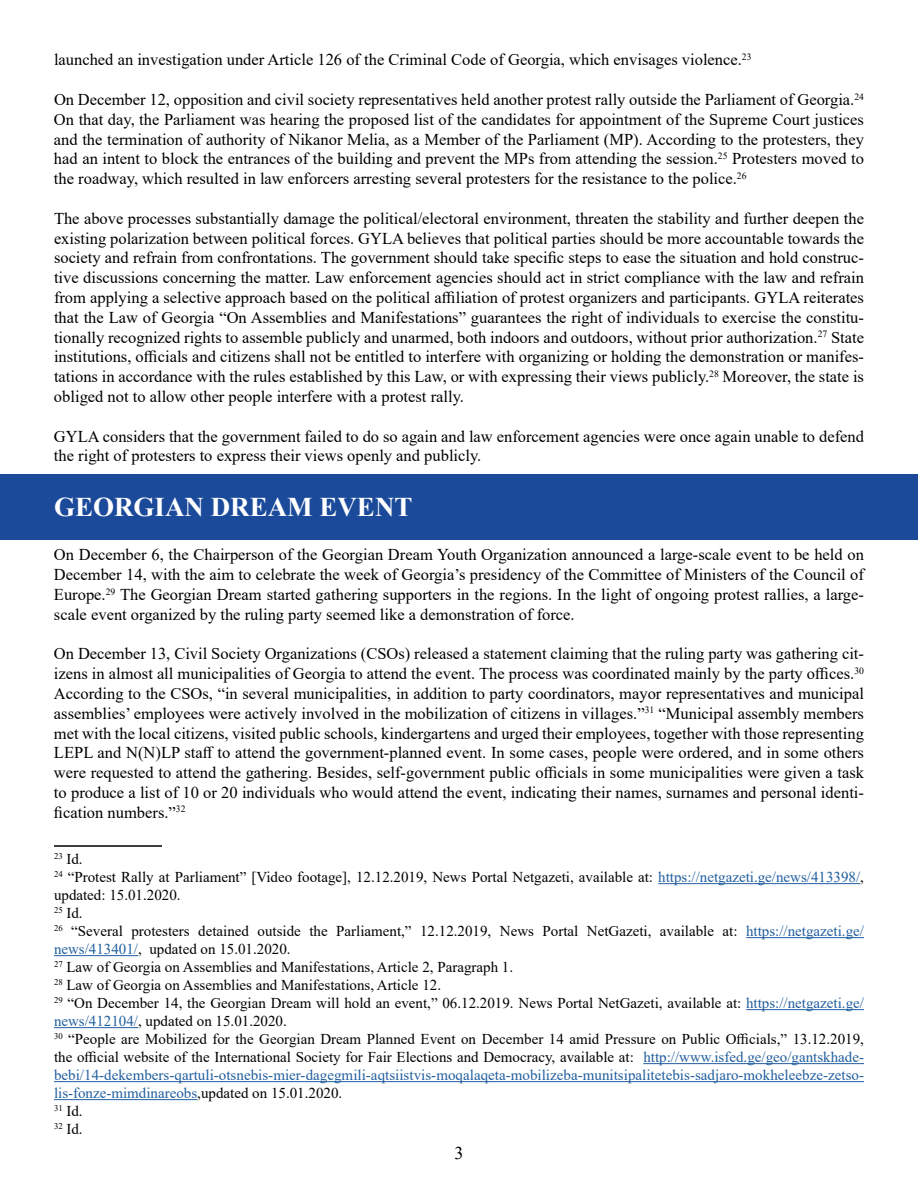
<style>
.page{position:relative;width:918px;height:1188px;background:#fff}
.page>*{position:absolute;margin:0;border:0;box-sizing:border-box;transform-origin:0 0}
.t1{font:700 27px "Times New Roman";color:#fff}
.t2{font:18px "Times New Roman";color:#000}
.t3{font:16.5px/19.8px "Times New Roman";color:#000;text-align:justify}
.t4{font:15px/18px "Times New Roman";color:#000}
.s1{color:#215e9e}
</style>
<div class="page">
<hr style="left:54px;top:845px;width:108px;height:2px;background:#000">
<hr style="left:658px;top:883px;width:202px;height:1px;background:#215e9e">
<hr style="left:746px;top:937px;width:118px;height:1px;background:#215e9e">
<hr style="left:54px;top:955px;width:84px;height:1px;background:#215e9e">
<hr style="left:746px;top:1009px;width:118px;height:1px;background:#215e9e">
<hr style="left:54px;top:1027px;width:84px;height:1px;background:#215e9e">
<hr style="left:643px;top:1063px;width:221px;height:1px;background:#215e9e">
<hr style="left:54px;top:1081px;width:810px;height:1px;background:#215e9e">
<hr style="left:54px;top:1099px;width:143px;height:1px;background:#215e9e">
<div style="left:0;top:474px;width:918px;height:66px;background:#1b4a9a"></div>
<p class="t3" style="left:54px;top:49px;width:699px">launched an investigation under Article 126 of the Criminal Code of Georgia, which envisages violence.<sup>23</sup></p>
<p class="t3" style="left:54px;top:89px;width:812px">On December 12, opposition and civil society representatives held another protest rally outside the Parliament of Georgia.<sup>24<br></sup>On that day, the Parliament was hearing the proposed list of the candidates for appointment of the Supreme Court justices and the termination of authority of Nikanor Melia, as a Member of the Parliament (MP). According to the protesters, they had an intent to block the entrances of the building and prevent the MPs from attending the session.<sup>25</sup> Protesters moved to the roadway, which resulted in law enforcers arresting several protesters for the resistance to the police.<sup>26</sup></p>
<p class="t3" style="left:54px;top:208px;width:812px">The above processes substantially damage the political/electoral environment, threaten the stability and further deepen the existing polarization between political forces. GYLA believes that political parties should be more accountable towards the society and refrain from confrontations. The government should take specific steps to ease the situation and hold construc&shy;tive discussions concerning the matter. Law enforcement agencies should act in strict compliance with the law and refrain from applying a selective approach based on the political affiliation of protest organizers and participants. GYLA reiterates that the Law of Georgia “On Assemblies and Manifestations” guarantees the right of individuals to exercise the constitu&shy;tionally recognized rights to assemble publicly and unarmed, both indoors and outdoors, without prior authorization.<sup>27</sup> State institutions, officials and citizens shall not be entitled to interfere with organizing or holding the demonstration or manifes&shy;tations in accordance with the rules established by this Law, or with expressing their views publicly.<sup>28</sup> Moreover, the state is obliged not to allow other people interfere with a protest rally.</p>
<p class="t3" style="left:54px;top:426px;width:812px">GYLA considers that the government failed to do so again and law enforcement agencies were once again unable to defend the right of protesters to express their views openly and publicly.</p>
<h1 class="t1" style="left:54px;top:488px;width:360px">GEORGIAN DREAM EVENT</h1>
<p class="t3" style="left:54px;top:544px;width:812px">On December 6, the Chairperson of the Georgian Dream Youth Organization announced a large-scale event to be held on December 14, with the aim to celebrate the week of Georgia’s presidency of the Committee of Ministers of the Council of Europe.<sup>29</sup> The Georgian Dream started gathering supporters in the regions. In the light of ongoing protest rallies, a large&shy;scale event organized by the ruling party seemed like a demonstration of force.</p>
<p class="t3" style="left:54px;top:643px;width:812px">On December 13, Civil Society Organizations (CSOs) released a statement claiming that the ruling party was gathering cit&shy;izens in almost all municipalities of Georgia to attend the event. The process was coordinated mainly by the party offices.<sup>30<br></sup>According to the CSOs, “in several municipalities, in addition to party coordinators, mayor representatives and municipal assemblies’ employees were actively involved in the mobilization of citizens in villages.”<sup>31</sup> “Municipal assembly members met with the local citizens, visited public schools, kindergartens and urged their employees, together with those representing LEPL and N(N)LP staff to attend the government-planned event. In some cases, people were ordered, and in some others were requested to attend the gathering. Besides, self-government public officials in some municipalities were given a task to produce a list of 10 or 20 individuals who would attend the event, indicating their names, surnames and personal identi&shy;fication numbers.”<sup>32</sup></p>
<p class="t4" style="left:54px;top:850px;width:812px"><sup>23</sup> Id.<br><sup>24</sup> “Protest Rally at Parliament” [Video footage], 12.12.2019, News Portal Netgazeti, available at: <span class="s1">https://netgazeti.ge/news/413398/</span>, updated: 15.01.2020.<br><sup>25</sup> Id.<br><sup>26</sup> “Several protesters detained outside the Parliament,” 12.12.2019, News Portal NetGazeti, available at: <span class="s1">https://netgazeti.ge/ news/413401/</span>, updated on 15.01.2020.<br><sup>27</sup> Law of Georgia on Assemblies and Manifestations, Article 2, Paragraph 1.<br><sup>28</sup> Law of Georgia on Assemblies and Manifestations, Article 12.<br><sup>29</sup> “On December 14, the Georgian Dream will hold an event,” 06.12.2019. News Portal NetGazeti, available at: <span class="s1">https://netgazeti.ge/ news/412104/</span>, updated on 15.01.2020.<br><sup>30</sup> “People are Mobilized for the Georgian Dream Planned Event on December 14 amid Pressure on Public Officials,” 13.12.2019, the official website of the International Society for Fair Elections and Democracy, available at: <span class="s1">http://www.isfed.ge/geo/gantskhade&shy;bebi/14-dekembers-qartuli-otsnebis-mier-dagegmili-aqtsiistvis-moqalaqeta-mobilizeba-munitsipalitetebis-sadjaro-mokheleebze-zetso&shy;lis-fonze-mimdinareobs</span>,updated on 15.01.2020.<br><sup>31</sup> Id.<br><sup>32</sup> Id.</p>
<p class="t2" style="left:454px;top:1140px;width:10px">3</p>
</div>
